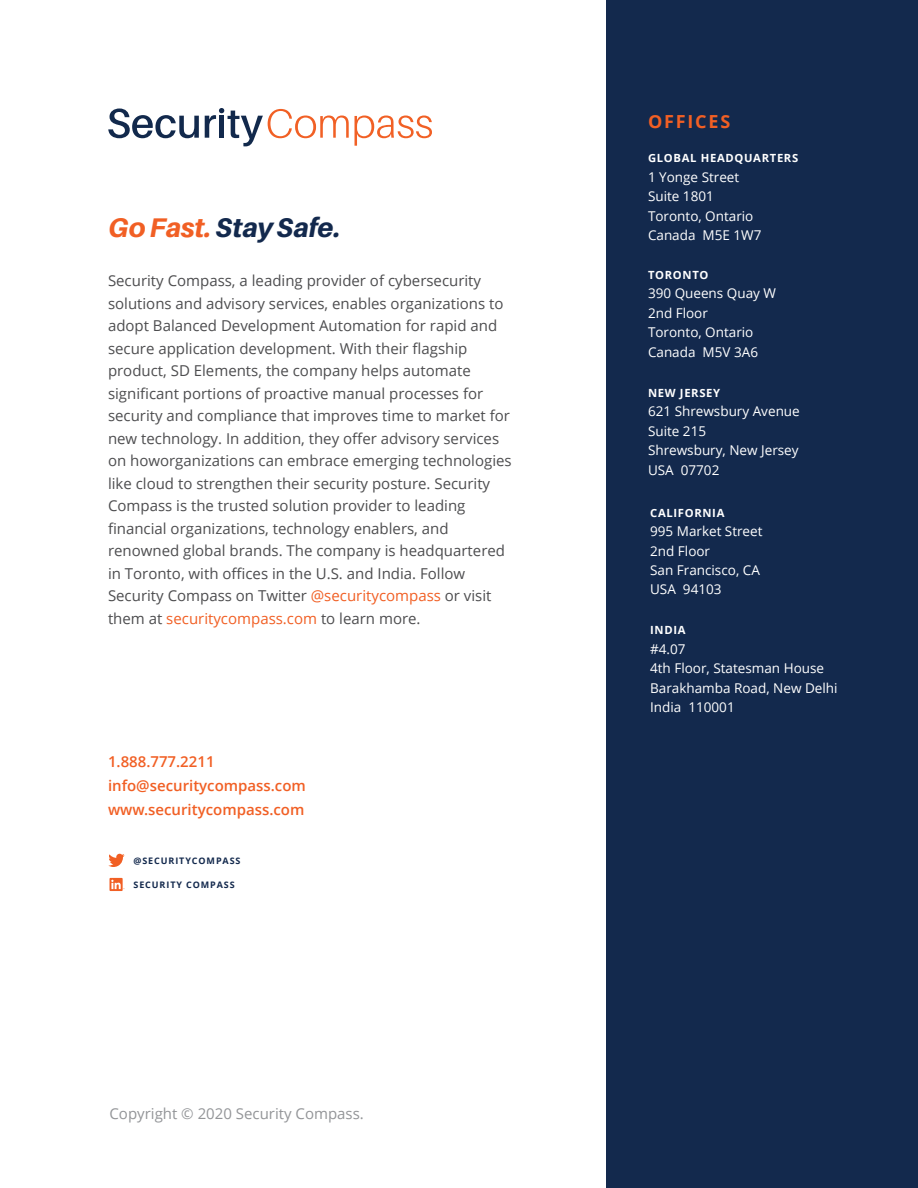
<style>
.page{position:relative;width:918px;height:1188px;background:#fff}
.page>*{position:absolute;margin:0;border:0;box-sizing:border-box;transform-origin:0 0}
.t1{font:italic 800 27px "Aileron";color:#13294d}
.t2{font:700 18px "Open Sans";letter-spacing:.1em;color:#f15f24}
.t3{font:15px/22.5px "Open Sans";color:#4d4d4f}
.t4{font:600 15px/24px "Open Sans";color:#f15f24}
.t5{font:15px "Open Sans";color:#939598}
.t6{font:13.5px/19.5px "Open Sans";color:#fff}
.t7{font:700 11.25px "Open Sans";letter-spacing:.06em;color:#fff}
.t8{font:700 9px "Open Sans";letter-spacing:.1em;color:#13294d}
.s1{color:#f15f24}
</style>
<div class="page">
<div style="left:607px;top:0;width:311px;height:1188px;background:#13294d"></div>
<svg style="left:108px;top:854px;width:17px;height:13px"></svg>
<svg style="left:108px;top:108px;width:91px;height:30px"></svg>
<svg style="left:205px;top:108px;width:144px;height:38px"></svg>
<svg style="left:355px;top:116px;width:77px;height:30px"></svg>
<svg style="left:110px;top:878px;width:13px;height:13px"></svg>
<svg style="left:111px;top:880px;width:14px;height:9px"></svg>
<h1 class="t1" style="left:108px;top:212px;width:235px"><span class="s1">Go Fast.</span> Stay Safe.</h1>
<p class="t3" style="left:108px;top:269px;width:405px">Security Compass, a leading provider of cybersecurity solutions and advisory services, enables organizations to adopt Balanced Development Automation for rapid and secure application development. With their flagship product, SD Elements, the company helps automate significant portions of proactive manual processes for security and compliance that improves time to market for new technology. In addition, they offer advisory services on howorganizations can embrace emerging technologies like cloud to strengthen their security posture. Security Compass is the trusted solution provider to leading financial organizations, technology enablers, and renowned global brands. The company is headquartered in Toronto, with offices in the U.S. and India. Follow Security Compass on Twitter <span class="s1">@securitycompass</span> or visit them at <span class="s1">securitycompass.com</span> to learn more.</p>
<p class="t4" style="left:108px;top:750px;width:199px">1.888.777.2211 info@securitycompass.com www.securitycompass.com</p>
<p class="t8" style="left:133px;top:854px;width:109px">@SECURITYCOMPASS</p>
<p class="t8" style="left:133px;top:878px;width:103px">SECURITY COMPASS</p>
<p class="t5" style="left:110px;top:1104px;width:256px">Copyright © 2020 Security Compass.</p>
<p class="t2" style="left:648px;top:109px;width:84px">OFFICES</p>
<p class="t7" style="left:648px;top:150px;width:152px">GLOBAL HEADQUARTERS</p>
<p class="t6" style="left:648px;top:167px;width:115px">1 Yonge Street<br>Suite 1801<br>Toronto, Ontario<br>Canada M5E 1W7</p>
<p class="t7" style="left:648px;top:267px;width:62px">TORONTO</p>
<p class="t6" style="left:648px;top:283px;width:129px">390 Queens Quay W<br>2nd Floor<br>Toronto, Ontario<br>Canada M5V 3A6</p>
<p class="t7" style="left:648px;top:385px;width:74px">NEW JERSEY</p>
<p class="t6" style="left:648px;top:401px;width:153px">621 Shrewsbury Avenue<br>Suite 215<br>Shrewsbury, New Jersey<br>USA 07702</p>
<p class="t7" style="left:650px;top:504px;width:76px">CALIFORNIA</p>
<p class="t6" style="left:650px;top:521px;width:114px">995 Market Street<br>2nd Floor<br>San Francisco, CA<br>USA 94103</p>
<p class="t7" style="left:650px;top:622px;width:37px">INDIA</p>
<p class="t6" style="left:650px;top:639px;width:189px">#4.07<br>4th Floor, Statesman House<br>Barakhamba Road, New Delhi<br>India 110001</p>
</div>
